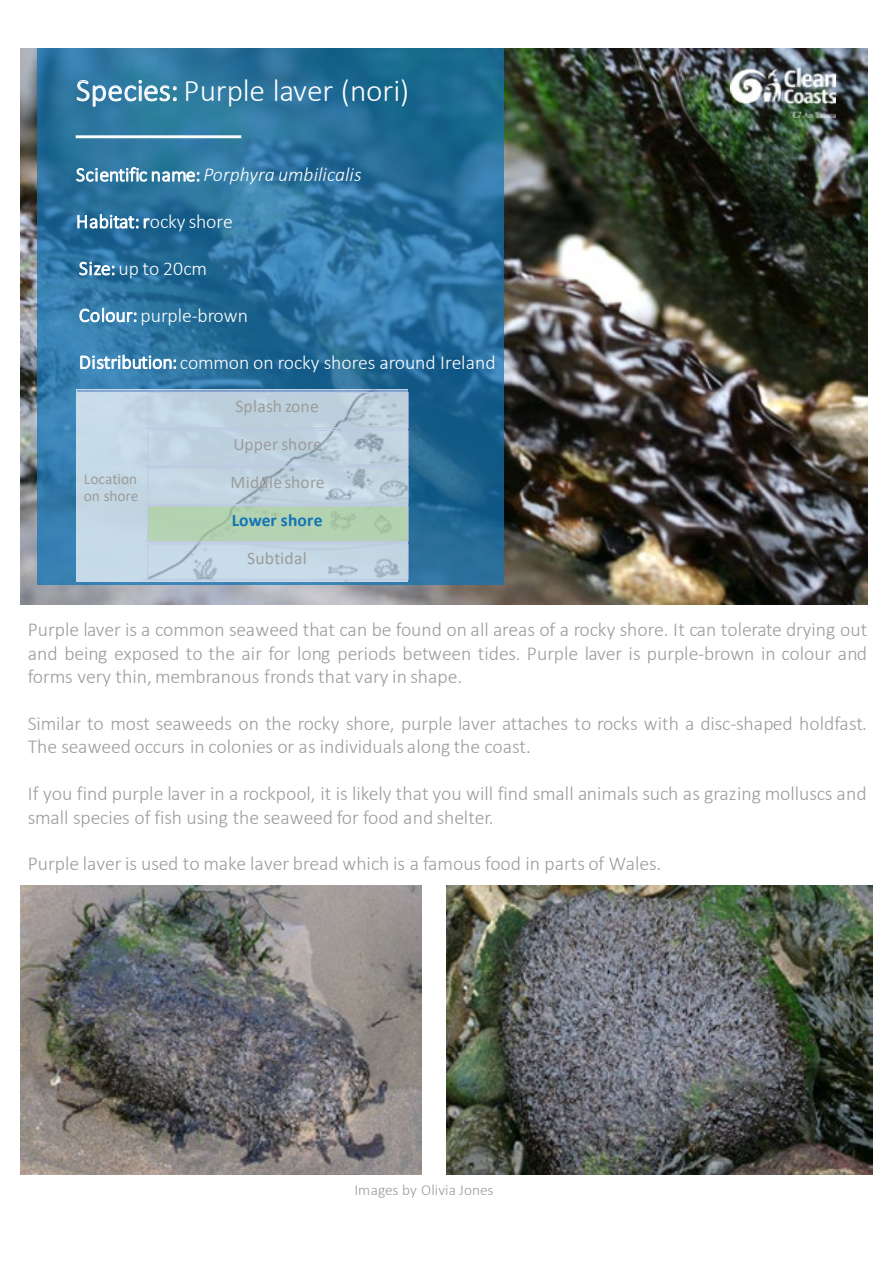
<style>
.page{position:relative;width:893px;height:1263px;background:#fff}
.page>*{position:absolute;margin:0;border:0;box-sizing:border-box;transform-origin:0 0}
.t1{font:300 31.5px "Calibri";letter-spacing:-.005em;color:#fff}
.t2{font:300 19.8px/23.4px "Calibri";color:#9d9c9c}
.t3{font:300 19.8px "Calibri";color:#fff}
.t4{font:italic 300 19.8px "Calibri";color:#fff}
.t5{font:17.55px/37.8px "Calibri";letter-spacing:.015em;color:#9d9c9c}
.t6{font:700 17.55px "Calibri";color:#1274b6}
.t7{font:15.45px "Calibri";letter-spacing:-.005em;color:#9d9c9c}
.t8{font:300 15.3px "Calibri";letter-spacing:.005em;color:#9d9c9c}
.t9{font:15.3px "Calibri";color:#9d9c9c}
.s1{font-style:normal}
</style>
<div class="page">
<img style="left:21px;top:48px;width:846px;height:556px">
<div style="left:38px;top:48px;width:466px;height:537px;background:#1274b6;opacity:.73"></div>
<hr style="left:76px;top:135px;width:165px;height:3px;background:#fff">
<img style="left:731px;top:68px;width:104px;height:50px">
<img style="left:446px;top:886px;width:427px;height:288px">
<img style="left:21px;top:886px;width:401px;height:288px">
<img style="left:76px;top:390px;width:332px;height:191px">
<hr style="left:77px;top:390px;width:331px;height:1px;background:#4472c4">
<div style="left:147px;top:392px;width:261px;height:37px;border:1px solid #c0c9e4"></div>
<hr style="left:143px;top:428px;width:265px;height:1px;background:#c0c9e4">
<div style="left:147px;top:430px;width:261px;height:37px;border:1px solid #c0c9e4"></div>
<hr style="left:143px;top:466px;width:265px;height:1px;background:#c0c9e4">
<div style="left:147px;top:467px;width:261px;height:38px;border:1px solid #c0c9e4"></div>
<hr style="left:143px;top:504px;width:265px;height:1px;background:#c0c9e4">
<div style="left:148px;top:506px;width:260px;height:36px;background:#b3d2b1"></div>
<div style="left:147px;top:505px;width:261px;height:37px;border:1px solid #c0c9e4"></div>
<hr style="left:143px;top:541px;width:265px;height:1px;background:#c0c9e4">
<div style="left:147px;top:543px;width:261px;height:37px;border:1px solid #c0c9e4"></div>
<hr style="left:143px;top:579px;width:265px;height:1px;background:#c0c9e4">
<h1 class="t1" style="left:76px;top:71px;width:335px">Species: Purple laver (nori)</h1>
<p class="t4" style="left:76px;top:162px;width:287px"><span class="s1">Scientific name:</span> Porphyra umbilicalis</p>
<p class="t3" style="left:76px;top:209px;width:158px">Habitat:rocky shore</p>
<p class="t3" style="left:79px;top:256px;width:130px">Size: up to 20cm</p>
<p class="t3" style="left:79px;top:303px;width:171px">Colour: purple-brown</p>
<p class="t3" style="left:79px;top:350px;width:418px">Distribution: common on rocky shores around Ireland</p>
<p class="t9" style="left:84px;top:468px;width:55px">Location</p>
<p class="t7" style="left:84px;top:485px;width:56px">on shore</p>
<p class="t5" style="left:230px;top:387px;width:96px">Splash zone<br>Upper shore<br>Middle shore</p>
<p class="t6" style="left:232px;top:507px;width:92px">Lower shore</p>
<p class="t5" style="left:247px;top:538px;width:61px">Subtidal</p>
<p class="t2" style="left:28px;top:618px;width:841px;text-align:justify">Purple laver is a common seaweed that can be found on all areas of a rocky shore. It can tolerate drying out and being exposed to the air for long periods between tides. Purple laver is purple-brown in colour and forms very thin, membranous fronds that vary in shape.</p>
<p class="t2" style="left:28px;top:711px;width:841px">Similar to most seaweeds on the rocky shore, purple laver attaches to rocks with a disc-shaped holdfast.<br>The seaweed occurs in colonies or as individuals along the coast.</p>
<p class="t2" style="left:28px;top:782px;width:840px">If you find purple laver in a rockpool, it is likely that you will find small animals such as grazing molluscs and small species of fish using the seaweed for food and shelter.</p>
<p class="t2" style="left:28px;top:852px;width:635px">Purple laver is used to make laver bread which is a famous food in parts of Wales.</p>
<p class="t8" style="left:355px;top:1180px;width:140px">Images by Olivia Jones</p>
</div>
